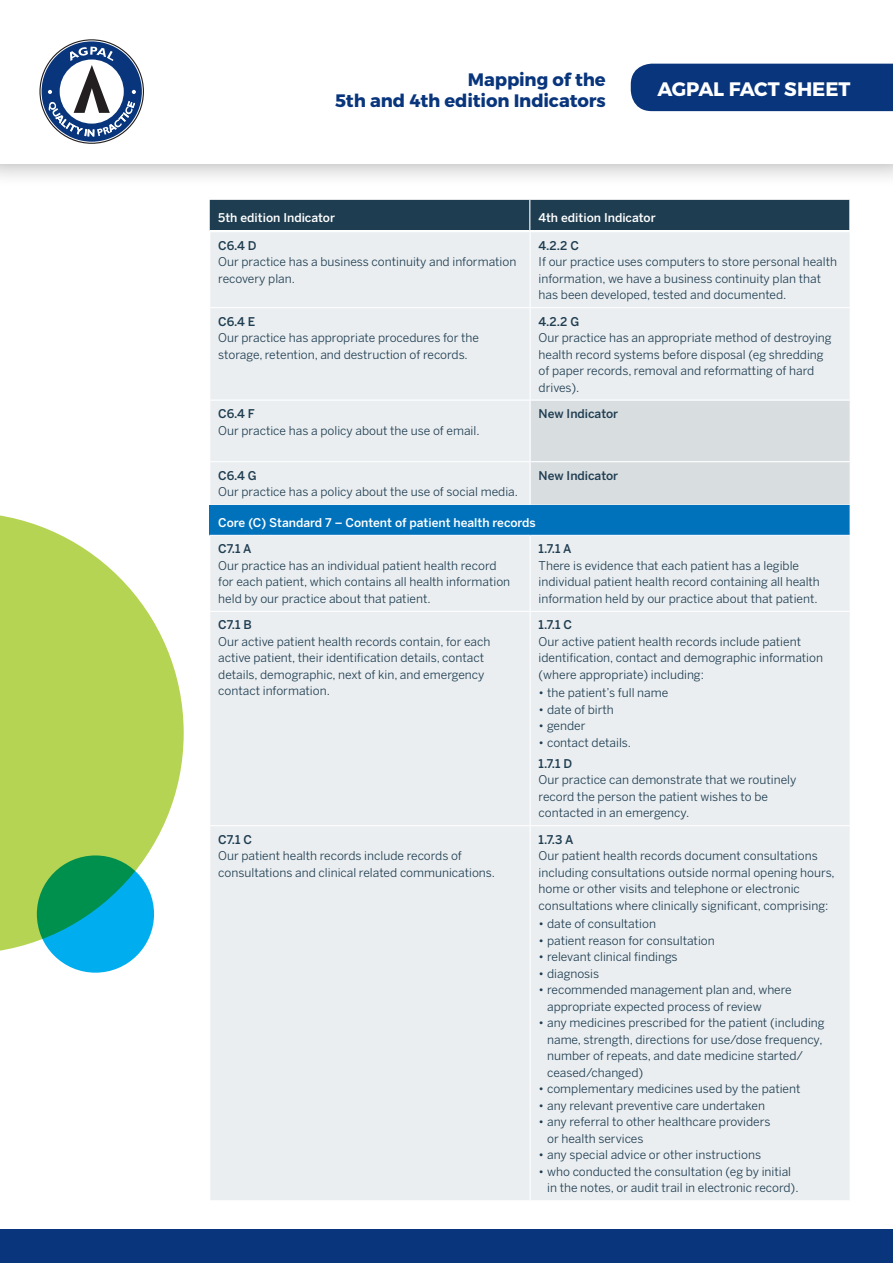
<style>
.page{position:relative;width:893px;height:1263px;background:#fff}
.page>*{position:absolute;margin:0;border:0;box-sizing:border-box;transform-origin:0 0}
.t1{font:700 19.5px "Montserrat";letter-spacing:-.01em;color:#fff}
.t2{font:700 18px/21.6px "Montserrat";letter-spacing:-.005em;color:#08357c;text-align:right}
.Table_Body_Copy{font:12px/16.5px "Benton Sans";color:#1f3d51}
.Table_Body_Heading{font:500 12px "Benton Sans";color:#1f3d51}
.Sub_Heading{font:500 12px "Benton Sans";color:#fff}
</style>
<div class="page">
<div style="left:0;top:0;width:893px;height:187px;background:#231f20;opacity:.4"></div>
<div style="left:0;top:0;width:893px;height:164px;background:#fff"></div>
<div style="left:0;top:1230px;width:893px;height:33px;background:#08357c"></div>
<svg style="left:39px;top:39px;width:105px;height:105px"></svg>
<div style="left:210px;top:200px;width:639px;height:30px;background:#1f3d51"></div>
<hr style="left:529px;top:200px;width:1px;height:30px;background:#fff">
<svg style="left:0;top:515px;width:184px;height:439px;fill:#b5d453"></svg>
<svg style="left:37px;top:855px;width:117px;height:118px;background:#01a1a8"></svg>
<div style="left:631px;top:64px;width:262px;height:47px;background:#08357c"></div>
<div style="left:210px;top:232px;width:640px;height:968px;background:#eaeef0"></div>
<div style="left:531px;top:401px;width:319px;height:104px;background:#d8dde0"></div>
<div style="left:210px;top:505px;width:640px;height:30px;background:#0072bc"></div>
<hr style="left:530px;top:232px;width:1px;height:75px;background:#fff">
<hr style="left:530px;top:308px;width:1px;height:92px;background:#fff">
<hr style="left:530px;top:536px;width:1px;height:75px;background:#fff">
<hr style="left:530px;top:612px;width:1px;height:213px;background:#fff">
<hr style="left:530px;top:826px;width:1px;height:374px;background:#fff">
<hr style="left:209px;top:535px;width:321px;height:1px;background:#fff">
<hr style="left:530px;top:535px;width:321px;height:1px;background:#fff">
<hr style="left:530px;top:401px;width:1px;height:60px;background:#fff">
<hr style="left:530px;top:461px;width:321px;height:1px;background:#fff">
<hr style="left:530px;top:462px;width:1px;height:43px;background:#fff">
<hr style="left:209px;top:307px;width:321px;height:1px;background:#fff">
<hr style="left:530px;top:307px;width:321px;height:1px;background:#fff">
<hr style="left:209px;top:400px;width:321px;height:1px;background:#fff">
<hr style="left:530px;top:400px;width:321px;height:1px;background:#fff">
<hr style="left:209px;top:461px;width:321px;height:1px;background:#fff">
<hr style="left:209px;top:611px;width:321px;height:1px;background:#fff">
<hr style="left:530px;top:611px;width:321px;height:1px;background:#fff">
<hr style="left:209px;top:825px;width:321px;height:1px;background:#fff">
<hr style="left:530px;top:825px;width:321px;height:1px;background:#fff">
<h2 class="t2" style="left:335px;top:69px;width:272px">Mapping of the<br>5th and 4th edition Indicators</h2>
<h1 class="t1" style="left:657px;top:77px;width:194px">AGPAL FACT SHEET</h1>
<p class="Sub_Heading" style="left:218px;top:211px;width:118px">5th edition Indicator</p>
<p class="Sub_Heading" style="left:538px;top:211px;width:119px">4th edition Indicator</p>
<p class="Table_Body_Heading" style="left:218px;top:238px;width:40px">C6.4 D</p>
<p class="Table_Body_Copy" style="left:218px;top:253px;width:300px">Our practice has a business continuity and information recovery plan.</p>
<p class="Table_Body_Heading" style="left:539px;top:238px;width:42px">4.2.2 C</p>
<p class="Table_Body_Copy" style="left:539px;top:253px;width:300px">If our practice uses computers to store personal health information, we have a business continuity plan that has been developed, tested and documented.</p>
<p class="Table_Body_Heading" style="left:218px;top:314px;width:39px">C6.4 E</p>
<p class="Table_Body_Copy" style="left:218px;top:329px;width:262px">Our practice has appropriate procedures for the storage, retention, and destruction of records.</p>
<p class="Table_Body_Heading" style="left:539px;top:314px;width:42px">4.2.2 G</p>
<p class="Table_Body_Copy" style="left:539px;top:329px;width:295px">Our practice has an appropriate method of destroying health record systems before disposal (eg shredding of paper records, removal and reformatting of hard drives).</p>
<p class="Table_Body_Heading" style="left:218px;top:407px;width:38px">C6.4 F</p>
<p class="Table_Body_Copy" style="left:218px;top:422px;width:263px">Our practice has a policy about the use of email.</p>
<p class="Table_Body_Heading" style="left:539px;top:407px;width:81px">New Indicator</p>
<p class="Table_Body_Heading" style="left:218px;top:468px;width:40px">C6.4 G</p>
<p class="Table_Body_Copy" style="left:218px;top:483px;width:301px">Our practice has a policy about the use of social media.</p>
<p class="Table_Body_Heading" style="left:539px;top:468px;width:81px">New Indicator</p>
<p class="Sub_Heading" style="left:218px;top:515px;width:319px">Core (C) Standard 7 – Content of patient health records</p>
<p class="Table_Body_Heading" style="left:218px;top:542px;width:35px">C7.1 A</p>
<p class="Table_Body_Copy" style="left:218px;top:557px;width:293px">Our practice has an individual patient health record for each patient, which contains all health information held by our practice about that patient.</p>
<p class="Table_Body_Heading" style="left:539px;top:542px;width:34px">1.7.1 A</p>
<p class="Table_Body_Copy" style="left:539px;top:557px;width:283px">There is evidence that each patient has a legible individual patient health record containing all health information held by our practice about that patient.</p>
<p class="Table_Body_Heading" style="left:218px;top:618px;width:35px">C7.1 B</p>
<p class="Table_Body_Copy" style="left:218px;top:633px;width:274px">Our active patient health records contain, for each active patient, their identification details, contact details, demographic, next of kin, and emergency contact information.</p>
<p class="Table_Body_Heading" style="left:218px;top:832px;width:35px">C7.1 C</p>
<p class="Table_Body_Copy" style="left:218px;top:847px;width:278px">Our patient health records include records of consultations and clinical related communications.</p>
<p class="Table_Body_Heading" style="left:539px;top:618px;width:35px">1.7.1 C</p>
<p class="Table_Body_Copy" style="left:539px;top:633px;width:286px">Our active patient health records include patient identification, contact and demographic information (where appropriate) including:</p>
<p class="Table_Body_Copy" style="left:539px;top:685px;width:131px">• the patient’s full name</p>
<p class="Table_Body_Copy" style="left:539px;top:701px;width:77px">• date of birth</p>
<p class="Table_Body_Copy" style="left:539px;top:718px;width:48px">• gender</p>
<p class="Table_Body_Copy" style="left:539px;top:734px;width:94px">• contact details.</p>
<p class="Table_Body_Heading" style="left:539px;top:756px;width:35px">1.7.1 D</p>
<p class="Table_Body_Copy" style="left:539px;top:771px;width:259px">Our practice can demonstrate that we routinely record the person the patient wishes to be contacted in an emergency.</p>
<p class="Table_Body_Heading" style="left:539px;top:832px;width:36px">1.7.3 A</p>
<p class="Table_Body_Copy" style="left:539px;top:847px;width:298px">Our patient health records document consultations including consultations outside normal opening hours, home or other visits and telephone or electronic consultations where clinically significant, comprising:</p>
<p class="Table_Body_Copy" style="left:539px;top:915px;width:119px">• date of consultation</p>
<p class="Table_Body_Copy" style="left:539px;top:932px;width:178px">• patient reason for consultation</p>
<p class="Table_Body_Copy" style="left:539px;top:948px;width:141px">• relevant clinical findings</p>
<p class="Table_Body_Copy" style="left:539px;top:965px;width:62px">• diagnosis</p>
<p class="Table_Body_Copy" style="left:547px;top:981px;width:246px;text-indent:-9px">• recommended management plan and, where appropriate expected process of review</p>
<p class="Table_Body_Copy" style="left:547px;top:1014px;width:279px;text-indent:-9px">• any medicines prescribed for the patient (including name, strength, directions for use/dose frequency, number of repeats, and date medicine started/ ceased/changed)</p>
<p class="Table_Body_Copy" style="left:539px;top:1080px;width:263px">• complementary medicines used by the patient</p>
<p class="Table_Body_Copy" style="left:539px;top:1097px;width:228px">• any relevant preventive care undertaken</p>
<p class="Table_Body_Copy" style="left:547px;top:1113px;width:225px;text-indent:-9px">• any referral to other healthcare providers or health services</p>
<p class="Table_Body_Copy" style="left:539px;top:1146px;width:224px">• any special advice or other instructions</p>
<p class="Table_Body_Copy" style="left:547px;top:1163px;width:253px;text-indent:-9px">• who conducted the consultation (eg by initial in the notes, or audit trail in electronic record).</p>
</div>
